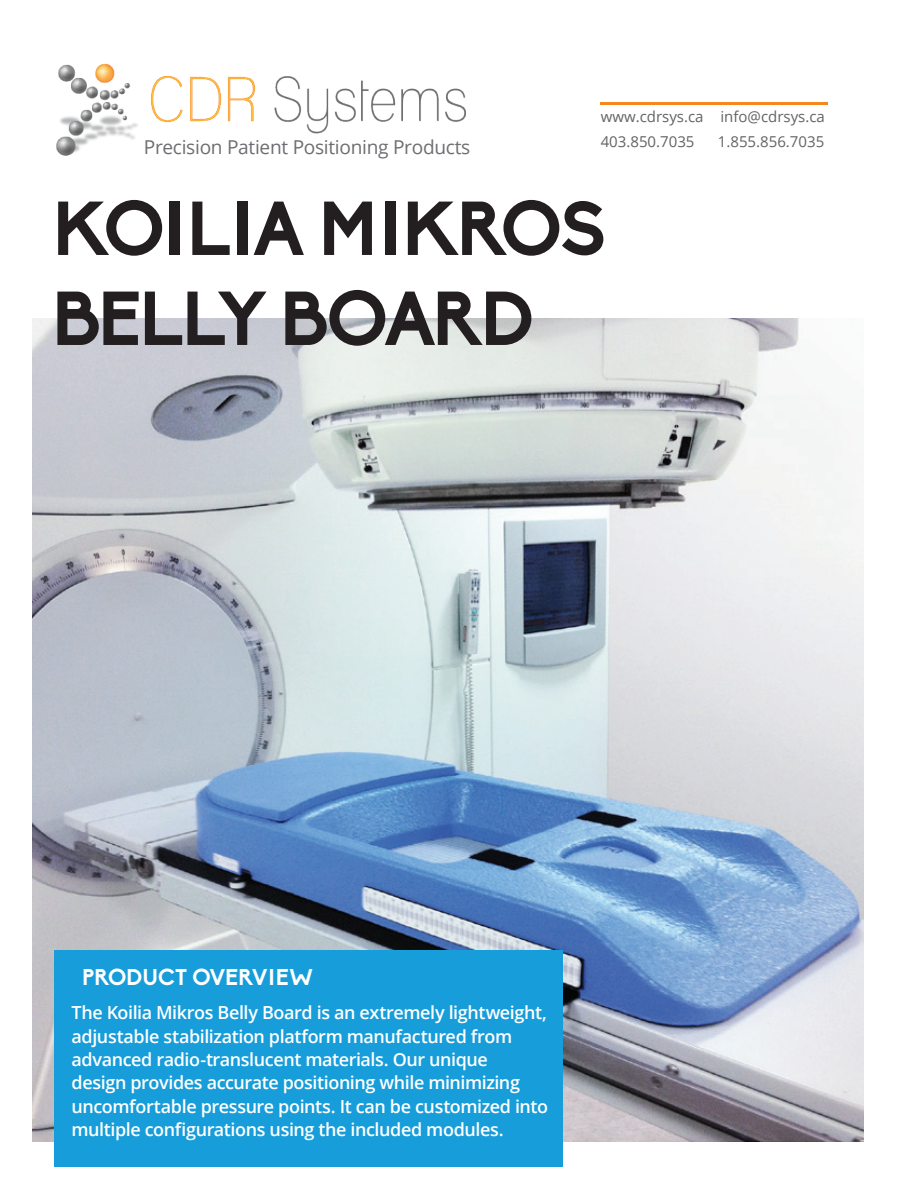
<style>
.page{position:relative;width:918px;height:1188px;background:#fff}
.page>*{position:absolute;margin:0;border:0;box-sizing:border-box;transform-origin:0 0}
.t1{font:700 75px/90px "Biko";letter-spacing:-.03em;color:#231f20}
.t2{font:700 22.5px "Biko";color:#fff}
.t3{font:19.05px "Open Sans";letter-spacing:-.015em;color:#6d6e71}
.t4{font:600 18px/23.2px "Open Sans";letter-spacing:-.025em;color:#fff}
.t5{font:15px/25.5px "Open Sans";color:#636366}
</style>
<div class="page">
<img style="left:32px;top:319px;width:832px;height:823px">
<img style="left:56px;top:63px;width:410px;height:93px">
<img style="left:142px;top:63px;width:126px;height:93px">
<div style="left:54px;top:950px;width:509px;height:216px;background:#179dd9"></div>
<hr style="left:600px;top:102px;width:227px;height:2px;background:#f5871f">
<p class="t3" style="left:144px;top:134px;width:328px">Precision Patient Positioning Products</p>
<p class="t5" style="left:601px;top:103px;width:226px">www.cdrsys.ca info@cdrsys.ca<br>403.850.7035</p>
<p class="t5" style="left:718px;top:129px;width:108px">1.855.856.7035</p>
<h1 class="t1" style="left:53px;top:184px;width:555px">KOILIA MIKROS<br>BELLY BOARD</h1>
<p class="t2" style="left:82px;top:964px;width:232px">PRODUCT OVERVIEW</p>
<p class="t4" style="left:72px;top:1001px;width:478px">The Koilia Mikros Belly Board is an extremely lightweight, adjustable stabilization platform manufactured from advanced radio-translucent materials. Our unique<br>design provides accurate positioning while minimizing uncomfortable pressure points. It can be customized into multiple configurations using the included modules.</p>
</div>
